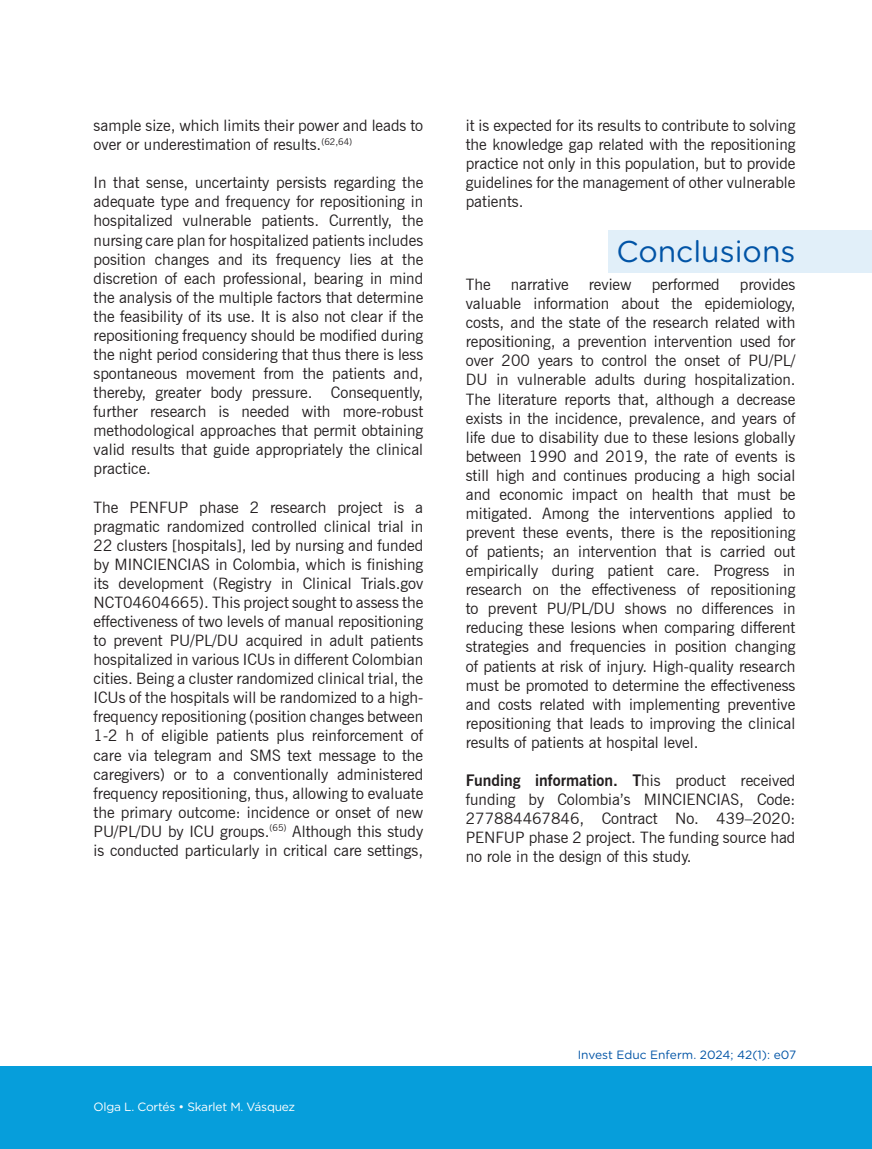
<style>
.page{position:relative;width:872px;height:1149px;background:#fff}
.page>*{position:absolute;margin:0;border:0;box-sizing:border-box;transform-origin:0 0}
.t1{font:30px "Gotham Rounded";color:#0154a6}
.t2{font:15.75px/19px "News Gothic BT";color:#231f20;text-align:justify}
.t3{font:12px "Gotham Rounded";color:#0154a6}
.t4{font:12px "Gotham Rounded";letter-spacing:-.02em;color:#fff}
.s1{font-weight:700}
</style>
<div class="page">
<div style="left:0;top:1065px;width:872px;height:83px;background:#069edb"></div>
<div style="left:608px;top:230px;width:264px;height:43px;background:#e1eff9"></div>
<p class="t2" style="left:94px;top:116px;width:331px">sample size, which limits their power and leads to over or underestimation of results.<sup>(62,64)</sup></p>
<p class="t2" style="left:94px;top:173px;width:331px">In that sense, uncertainty persists regarding the adequate type and frequency for repositioning in hospitalized vulnerable patients. Currently, the nursing care plan for hospitalized patients includes position changes and its frequency lies at the discretion of each professional, bearing in mind the analysis of the multiple factors that determine the feasibility of its use. It is also not clear if the repositioning frequency should be modified during the night period considering that thus there is less spontaneous movement from the patients and, thereby, greater body pressure. Consequently, further research is needed with more-robust methodological approaches that permit obtaining valid results that guide appropriately the clinical practice.</p>
<p class="t2" style="left:94px;top:497px;width:331px">The PENFUP phase 2 research project is a pragmatic randomized controlled clinical trial in 22 clusters [hospitals], led by nursing and funded by MINCIENCIAS in Colombia, which is finishing its development (Registry in Clinical Trials.gov NCT04604665). This project sought to assess the effectiveness of two levels of manual repositioning to prevent PU/PL/DU acquired in adult patients hospitalized in various ICUs in different Colombian cities. Being a cluster randomized clinical trial, the ICUs of the hospitals will be randomized to a high&shy;frequency repositioning (position changes between 1-2 h of eligible patients plus reinforcement of care via telegram and SMS text message to the caregivers) or to a conventionally administered frequency repositioning, thus, allowing to evaluate the primary outcome: incidence or onset of new PU/PL/DU by ICU groups.<sup>(65)</sup> Although this study is conducted particularly in critical care settings,</p>
<p class="t2" style="left:466px;top:116px;width:331px">it is expected for its results to contribute to solving the knowledge gap related with the repositioning practice not only in this population, but to provide guidelines for the management of other vulnerable patients.</p>
<h1 class="t1" style="left:616px;top:231px;width:180px">Conclusions</h1>
<p class="t2" style="left:466px;top:275px;width:26px">The</p>
<p class="t2" style="left:510px;top:275px;width:60px">narrative</p>
<p class="t2" style="left:589px;top:275px;width:44px">review</p>
<p class="t2" style="left:652px;top:275px;width:70px">performed</p>
<p class="t2" style="left:466px;top:275px;width:331px;text-indent:274px">provides valuable information about the epidemiology, costs, and the state of the research related with repositioning, a prevention intervention used for over 200 years to control the onset of PU/PL/ DU in vulnerable adults during hospitalization.<br>The literature reports that, although a decrease exists in the incidence, prevalence, and years of life due to disability due to these lesions globally between 1990 and 2019, the rate of events is still high and continues producing a high social and economic impact on health that must be mitigated. Among the interventions applied to prevent these events, there is the repositioning of patients; an intervention that is carried out empirically during patient care. Progress in research on the effectiveness of repositioning to prevent PU/PL/DU shows no differences in reducing these lesions when comparing different strategies and frequencies in position changing of patients at risk of injury. High-quality research must be promoted to determine the effectiveness and costs related with implementing preventive repositioning that leads to improving the clinical results of patients at hospital level.</p>
<p class="t2" style="left:466px;top:770px;width:331px"><span class="s1">Funding information. T</span>his product received funding by Colombia’s MINCIENCIAS, Code:<br>277884467846, Contract No. 439–2020:<br>PENFUP phase 2 project. The funding source had no role in the design of this study.</p>
<p class="t4" style="left:94px;top:1098px;width:203px">Olga L. Cortés • Skarlet M. Vásquez</p>
<p class="t3" style="left:577px;top:1045px;width:220px">Invest Educ Enferm. 2024; 42(1): e07</p>
</div>
